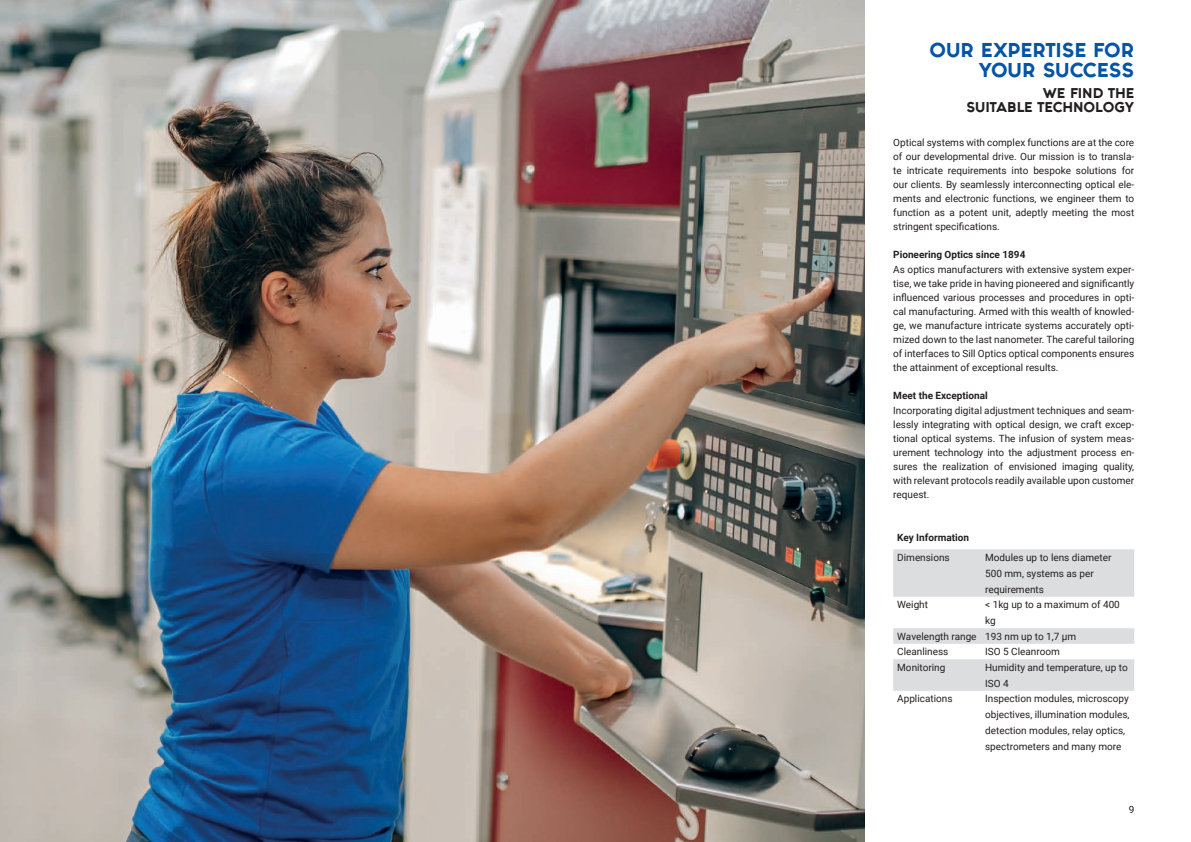
<style>
.page{position:relative;width:1191px;height:842px;background:#fff}
.page>*{position:absolute;margin:0;border:0;box-sizing:border-box;transform-origin:0 0}
.t1{font:800 17px/20.4px "Fashion Fetish";letter-spacing:-.015em;color:#0154a6;text-align:right}
.t2{font:800 12px/14.4px "Fashion Fetish";letter-spacing:-.01em;color:#231f20;text-align:right}
.t3{font:10px/14px "Roboto";color:#231f20;text-align:justify}
.t4{font:700 10px "Roboto";color:#231f20}
</style>
<div class="page">
<svg style="left:893px;top:549px;width:241px;height:142px"></svg>
<img style="left:0;top:0;width:865px;height:842px">
<h1 class="t1" style="left:929px;top:40px;width:206px">OUR EXPERTISE FOR<br>YOUR SUCCESS</h1>
<p class="t2" style="left:966px;top:86px;width:170px">WE FIND THE<br>SUITABLE TECHNOLOGY</p>
<p class="t3" style="left:893px;top:135px;width:242px">Optical systems with complex functions are at the core of our developmental drive. Our mission is to transla&shy;te intricate requirements into bespoke solutions for our clients. By seamlessly interconnecting optical ele&shy;ments and electronic functions, we engineer them to function as a potent unit, adeptly meeting the most stringent specifications.</p>
<p class="t4" style="left:893px;top:248px;width:134px">Pioneering Optics since 1894</p>
<p class="t3" style="left:893px;top:262px;width:242px">As optics manufacturers with extensive system exper&shy;tise, we take pride in having pioneered and significantly influenced various processes and procedures in opti&shy;cal manufacturing. Armed with this wealth of knowled&shy;ge, we manufacture intricate systems accurately opti&shy;mized down to the last nanometer. The careful tailoring of interfaces to Sill Optics optical components ensures the attainment of exceptional results.</p>
<p class="t4" style="left:893px;top:389px;width:96px">Meet the Exceptional</p>
<p class="t3" style="left:893px;top:403px;width:242px">Incorporating digital adjustment techniques and seam&shy;lessly integrating with optical design, we craft excep&shy;tional optical systems. The infusion of system meas&shy;urement technology into the adjustment process en&shy;sures the realization of envisioned imaging quality, with relevant protocols readily available upon customer request.</p>
<p class="t4" style="left:897px;top:530px;width:73px">Key Information</p>
<p class="t3" style="left:897px;top:550px;width:54px">Dimensions</p>
<p class="t3" style="left:985px;top:549px;width:128px;line-height:16px;text-align:left">Modules up to lens diameter<br>500 mm, systems as per requirements</p>
<p class="t3" style="left:897px;top:597px;width:32px">Weight</p>
<p class="t3" style="left:985px;top:597px;width:136px">&lt; 1kg up to a maximum of 400</p>
<p class="t3" style="left:985px;top:613px;width:12px">kg</p>
<p class="t3" style="left:897px;top:629px;width:180px">Wavelength range 193 nm up to 1,7 μm</p>
<p class="t3" style="left:897px;top:644px;width:53px">Cleanliness</p>
<p class="t3" style="left:985px;top:644px;width:76px">ISO 5 Cleanroom</p>
<p class="t3" style="left:897px;top:660px;width:50px">Monitoring</p>
<p class="t3" style="left:985px;top:659px;width:144px;line-height:16px">Humidity and temperature, up to<br>ISO 4</p>
<p class="t3" style="left:897px;top:691px;width:57px">Applications</p>
<p class="t3" style="left:985px;top:690px;width:146px;line-height:16px;text-align:left">Inspection modules, microscopy objectives, illumination modules, detection modules, relay optics, spectrometers and many more</p>
<p class="t3" style="left:1128px;top:802px;width:7px">9</p>
</div>
